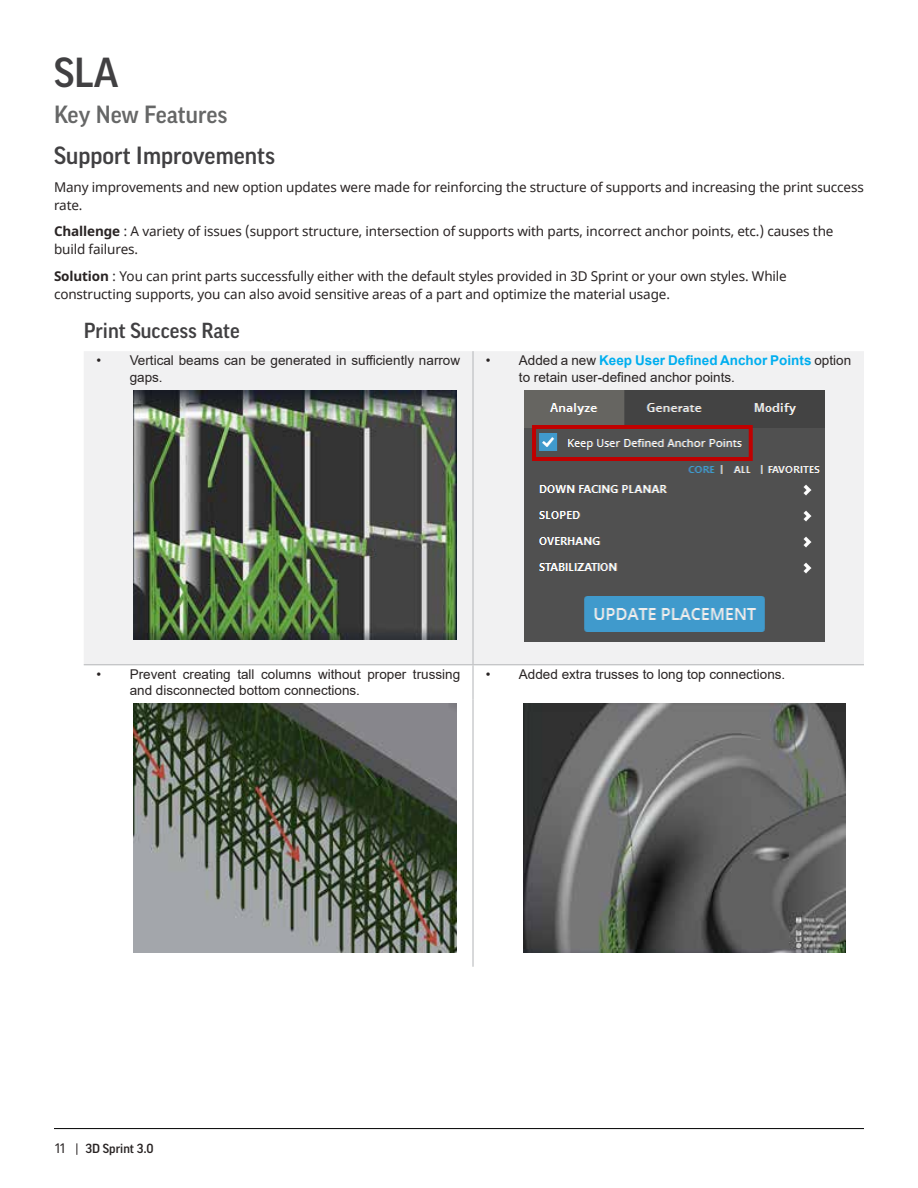
<style>
.page{position:relative;width:918px;height:1188px;background:#fff}
.page>*{position:absolute;margin:0;border:0;box-sizing:border-box;transform-origin:0 0}
.t1{font:500 40.5px "Good Pro";color:#414042}
.t2{font:500 24px "Good Pro";color:#414042}
.t3{font:500 24px "Good Pro";letter-spacing:-.005em;color:#666767}
.t4{font:500 21px "Good Pro";color:#414042}
.t5{font:13.5px/18px "Noto Sans";letter-spacing:-.01em;color:#292424}
.t6{font:13.5px/16.5px "Arial";color:#292424}
.t7{font:500 12.75px "Good Pro";color:#292424}
.s1{font-weight:700}
.s2{font-weight:700;color:#00aeef}
</style>
<div class="page">
<hr style="left:54px;top:1128px;width:810px;height:1px;background:#000">
<svg style="left:77px;top:1143px;width:1px;height:12px"></svg>
<div style="left:84px;top:351px;width:780px;height:313px;background:#f1f1f2"></div>
<hr style="left:472px;top:351px;width:2px;height:35px;background:#babcbe">
<hr style="left:472px;top:386px;width:2px;height:278px;background:#babcbe">
<hr style="left:472px;top:665px;width:2px;height:35px;background:#babcbe">
<hr style="left:472px;top:700px;width:2px;height:267px;background:#babcbe">
<hr style="left:84px;top:664px;width:389px;height:1px;background:#babcbe">
<hr style="left:473px;top:664px;width:391px;height:1px;background:#babcbe">
<img style="left:134px;top:390px;width:322px;height:249px">
<img style="left:525px;top:390px;width:299px;height:252px">
<img style="left:134px;top:704px;width:322px;height:249px">
<img style="left:523px;top:704px;width:322px;height:249px">
<h1 class="t1" style="left:54px;top:50px;width:66px">SLA</h1>
<h2 class="t3" style="left:54px;top:101px;width:175px">Key New Features</h2>
<h2 class="t2" style="left:54px;top:141px;width:223px">Support Improvements</h2>
<p class="t5" style="left:54px;top:178px;width:811px">Many improvements and new option updates were made for reinforcing the structure of supports and increasing the print success rate.</p>
<p class="t5" style="left:54px;top:223px;width:781px"><span class="s1">Challenge</span> : A variety of issues (support structure, intersection of supports with parts, incorrect anchor points, etc.) causes the build failures.</p>
<p class="t5" style="left:54px;top:267px;width:734px"><span class="s1">Solution</span> : You can print parts successfully either with the default styles provided in 3D Sprint or your own styles. While constructing supports, you can also avoid sensitive areas of a part and optimize the material usage.</p>
<h3 class="t4" style="left:84px;top:319px;width:158px">Print Success Rate</h3>
<p class="t6" style="left:130px;top:352px;width:332px;text-indent:-33px">• Vertical beams can be generated in sufficiently narrow gaps.</p>
<p class="t6" style="left:519px;top:352px;width:334px;text-indent:-33px">• Added a new <span class="s2">Keep User Defined Anchor Points</span> option to retain user-defined anchor points.</p>
<p class="t6" style="left:130px;top:666px;width:332px;text-indent:-33px">• Prevent creating tall columns without proper trussing and disconnected bottom connections.</p>
<p class="t6" style="left:486px;top:666px;width:301px">• Added extra trusses to long top connections.</p>
<p class="t5" style="left:54px;top:1140px;width:14px">11</p>
<p class="t7" style="left:86px;top:1142px;width:70px">3D Sprint 3.0</p>
</div>
